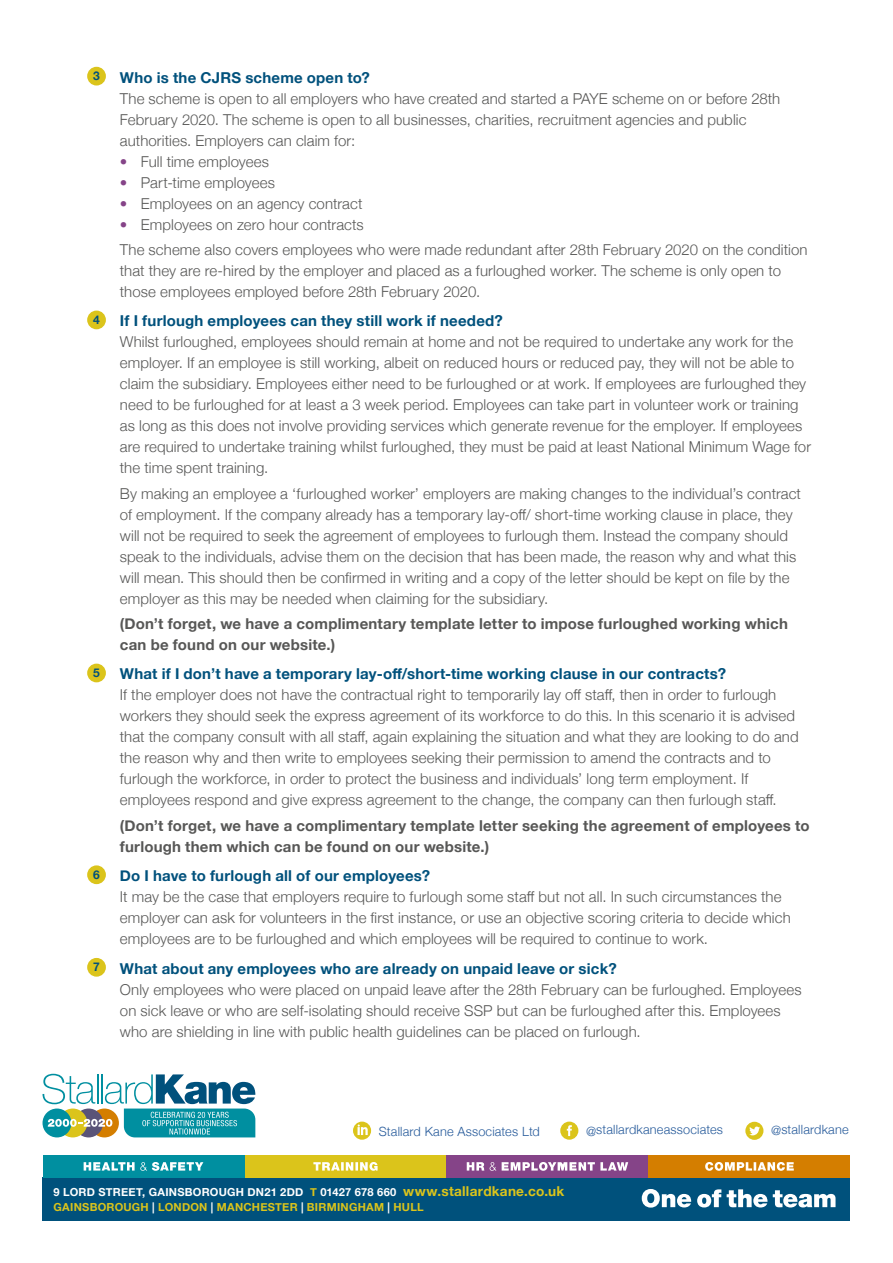
<style>
.page{position:relative;width:893px;height:1263px;background:#fff}
.page>*{position:absolute;margin:0;border:0;box-sizing:border-box;transform-origin:0 0}
.t1{font:300 15px/21px "Helvetica Neue";letter-spacing:.005em;color:#575756}
.t2{font:700 15px/21px "Helvetica Neue";letter-spacing:.015em;color:#575756}
.t3{font:300 12.75px "Helvetica Neue";letter-spacing:.015em;color:#275b9b}
.t4{font:700 12px "Helvetica Neue";color:#00517c}
.t5{font:700 11.1px/15.6px "Helvetica Neue";letter-spacing:.02em;color:#fff}
.s1{font-weight:700;color:#00517c}
.s2{color:#854488}
.s3{color:#dbc41b}
.s4{font-size:13.65px;color:#dbc41b}
</style>
<div class="page">
<svg style="left:43px;top:1074px;width:212px;height:63px"></svg>
<div style="left:43px;top:1177px;width:807px;height:44px;background:#00517c"></div>
<div style="left:43px;top:1155px;width:201px;height:22px;background:#008fa0"></div>
<svg style="left:84px;top:1162px;width:119px;height:9px"></svg>
<div style="left:244px;top:1155px;width:202px;height:22px;background:#dbc41b"></div>
<svg style="left:313px;top:1162px;width:65px;height:9px"></svg>
<div style="left:446px;top:1155px;width:202px;height:22px;background:#854488"></div>
<svg style="left:467px;top:1162px;width:161px;height:9px"></svg>
<div style="left:648px;top:1155px;width:202px;height:22px;background:#d47e00"></div>
<svg style="left:705px;top:1162px;width:89px;height:9px"></svg>
<svg style="left:642px;top:1189px;width:49px;height:18px"></svg>
<svg style="left:697px;top:1189px;width:24px;height:18px"></svg>
<svg style="left:727px;top:1189px;width:40px;height:18px"></svg>
<svg style="left:773px;top:1190px;width:62px;height:17px"></svg>
<div style="left:87px;top:67px;width:19px;height:19px;background:#dbc41b;border-radius:50%"></div>
<div style="left:87px;top:311px;width:19px;height:18px;background:#dbc41b;border-radius:50%"></div>
<div style="left:87px;top:664px;width:19px;height:18px;background:#dbc41b;border-radius:50%"></div>
<div style="left:87px;top:865px;width:19px;height:19px;background:#dbc41b;border-radius:50%"></div>
<div style="left:87px;top:958px;width:19px;height:19px;background:#dbc41b;border-radius:50%"></div>
<svg style="left:353px;top:1121px;width:18px;height:19px"></svg>
<svg style="left:560px;top:1121px;width:18px;height:19px"></svg>
<svg style="left:745px;top:1122px;width:18px;height:18px"></svg>
<p class="t4" style="left:93px;top:67px;width:8px">3</p>
<p class="t1" style="left:120px;top:66px;width:662px"><span class="s1">Who is the CJRS scheme open to?<br></span>The scheme is open to all employers who have created and started a PAYE scheme on or before 28th February 2020. The scheme is open to all businesses, charities, recruitment agencies and public authorities. Employers can claim for:</p>
<p class="t1" style="left:120px;top:150px;width:151px"><span class="s2">•</span> Full time employees</p>
<p class="t1" style="left:120px;top:171px;width:156px"><span class="s2">•</span> Part-time employees</p>
<p class="t1" style="left:120px;top:192px;width:244px"><span class="s2">•</span> Employees on an agency contract</p>
<p class="t1" style="left:120px;top:213px;width:245px"><span class="s2">•</span> Employees on zero hour contracts</p>
<p class="t1" style="left:120px;top:238px;width:689px">The scheme also covers employees who were made redundant after 28th February 2020 on the condition that they are re-hired by the employer and placed as a furloughed worker. The scheme is only open to those employees employed before 28th February 2020.</p>
<p class="t4" style="left:93px;top:310px;width:8px">4</p>
<p class="t1" style="left:120px;top:309px;width:693px"><span class="s1">If I furlough employees can they still work if needed?<br></span>Whilst furloughed, employees should remain at home and not be required to undertake any work for the employer. If an employee is still working, albeit on reduced hours or reduced pay, they will not be able to claim the subsidiary. Employees either need to be furloughed or at work. If employees are furloughed they need to be furloughed for at least a 3 week period. Employees can take part in volunteer work or training as long as this does not involve providing services which generate revenue for the employer. If employees are required to undertake training whilst furloughed, they must be paid at least National Minimum Wage for the time spent training.</p>
<p class="t1" style="left:120px;top:482px;width:683px">By making an employee a ‘furloughed worker’ employers are making changes to the individual’s contract of employment. If the company already has a temporary lay-off/ short-time working clause in place, they will not be required to seek the agreement of employees to furlough them. Instead the company should speak to the individuals, advise them on the decision that has been made, the reason why and what this will mean. This should then be confirmed in writing and a copy of the letter should be kept on file by the employer as this may be needed when claiming for the subsidiary.</p>
<p class="t2" style="left:120px;top:613px;width:670px">(Don’t forget, we have a complimentary template letter to impose furloughed working which can be found on our website.)</p>
<p class="t4" style="left:93px;top:663px;width:8px">5</p>
<p class="t1" style="left:120px;top:662px;width:680px"><span class="s1">What if I don’t have a temporary lay-off/short-time working clause in our contracts?<br></span>If the employer does not have the contractual right to temporarily lay off staff, then in order to furlough workers they should seek the express agreement of its workforce to do this. In this scenario it is advised that the company consult with all staff, again explaining the situation and what they are looking to do and the reason why and then write to employees seeking their permission to amend the contracts and to furlough the workforce, in order to protect the business and individuals’ long term employment. If employees respond and give express agreement to the change, the company can then furlough staff.</p>
<p class="t2" style="left:120px;top:815px;width:691px">(Don’t forget, we have a complimentary template letter seeking the agreement of employees to furlough them which can be found on our website.)</p>
<p class="t4" style="left:93px;top:865px;width:8px">6</p>
<p class="t1" style="left:120px;top:864px;width:672px"><span class="s1">Do I have to furlough all of our employees?<br></span>It may be the case that employers require to furlough some staff but not all. In such circumstances the employer can ask for volunteers in the first instance, or use an objective scoring criteria to decide which employees are to be furloughed and which employees will be required to continue to work.</p>
<p class="t4" style="left:93px;top:958px;width:8px">7</p>
<p class="t1" style="left:120px;top:957px;width:683px"><span class="s1">What about any employees who are already on unpaid leave or sick?<br></span>Only employees who were placed on unpaid leave after the 28th February can be furloughed. Employees on sick leave or who are self-isolating should receive SSP but can be furloughed after this. Employees who are shielding in line with public health guidelines can be placed on furlough.</p>
<p class="t3" style="left:379px;top:1121px;width:163px">Stallard Kane Associates Ltd</p>
<p class="t3" style="left:586px;top:1119px;width:139px">@stallardkaneassociates</p>
<p class="t3" style="left:771px;top:1119px;width:79px">@stallardkane</p>
<p class="t5" style="left:54px;top:1184px;width:512px">9 LORD STREET, GAINSBOROUGH DN21 2DD <span class="s3">T</span> 01427 678 660 <span class="s4">www.stallardkane.co.uk<br></span><span class="s3">GAINSBOROUGH</span> | <span class="s3">LONDON</span> | <span class="s3">MANCHESTER</span> | <span class="s3">BIRMINGHAM</span> | <span class="s3">HULL</span></p>
</div>
